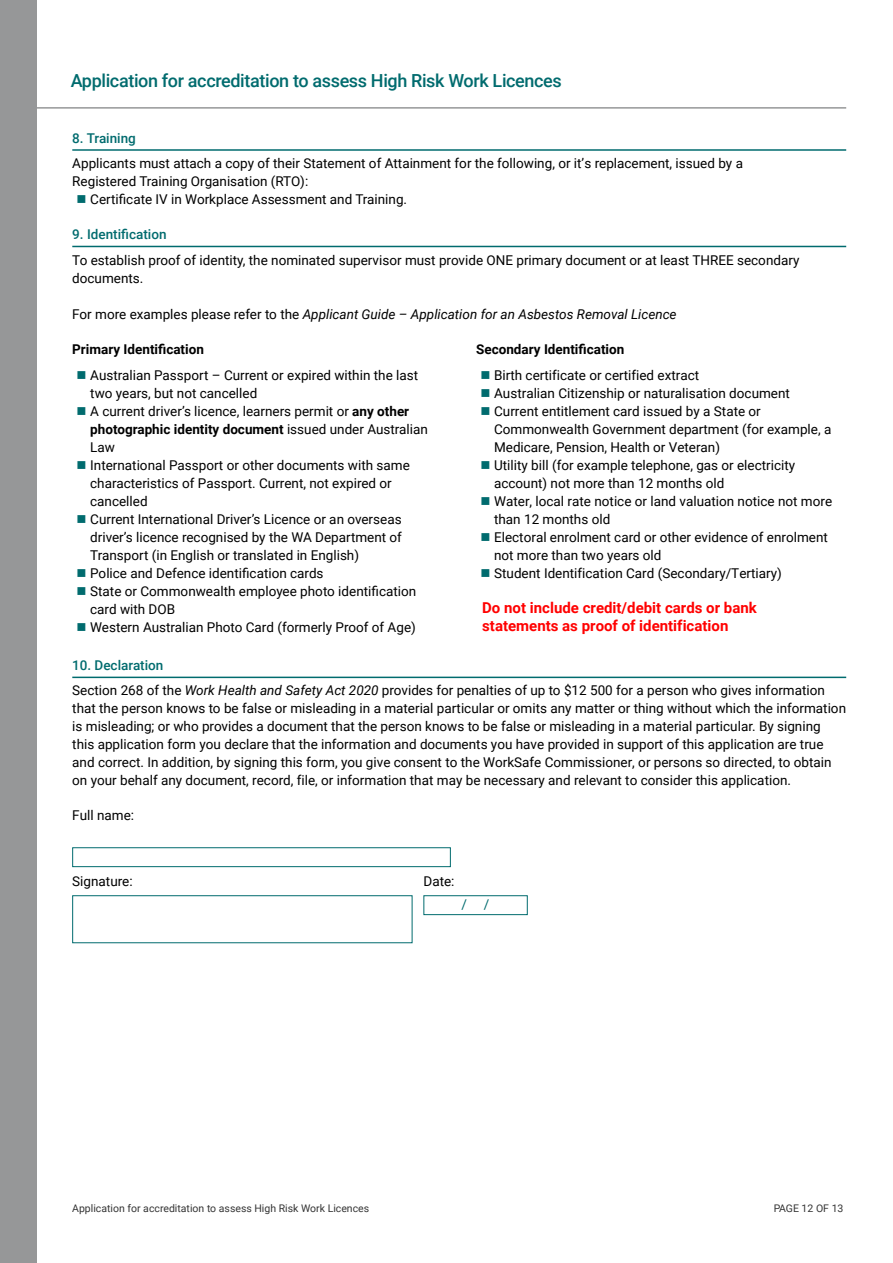
<style>
.page{position:relative;width:893px;height:1263px;background:#fff}
.page>*{position:absolute;margin:0;border:0;box-sizing:border-box;transform-origin:0 0}
.t1{font:500 18px "Roboto";letter-spacing:-.02em;color:#006b6e}
.t2{font:700 15px/18px "Roboto";color:#f00}
.t3{font:13.5px/18px "Roboto";color:#000}
.t4{font:italic 13.5px "Roboto";color:#000}
.t5{font:700 13.5px "Roboto";color:#000}
.t6{font:500 13.5px "Roboto";color:#006b6e}
.t7{font:13.5px "Roboto";color:#006b6e}
.t8{font:10.5px "Roboto";color:#000}
.s1{font-style:normal}
.s2{font-weight:700}
.s3{font-weight:500;color:#006b6e}
.s4{font-style:italic}
</style>
<div class="page">
<div style="left:1px;top:0;width:36px;height:1263px;background:#969798"></div>
<hr style="left:26px;top:107px;width:820px;height:2px;background:#969798">
<hr style="left:72px;top:246px;width:774px;height:1px;background:#006b6e">
<hr style="left:72px;top:149px;width:774px;height:2px;background:#006b6e">
<hr style="left:72px;top:677px;width:774px;height:1px;background:#006b6e">
<div style="left:72px;top:847px;width:379px;height:20px;border:1px solid #006b6e"></div>
<div style="left:423px;top:895px;width:105px;height:20px;border:1px solid #006b6e"></div>
<div style="left:72px;top:895px;width:340px;height:48px;border:1px solid #006b6e"></div>
<h1 class="t1" style="left:71px;top:68px;width:493px">Application for accreditation to assess High Risk Work Licences</h1>
<p class="t6" style="left:72px;top:129px;width:65px">8. Training</p>
<p class="t3" style="left:72px;top:154px;width:672px">Applicants must attach a copy of their Statement of Attainment for the following, or it’s replacement, issued by a</p>
<p class="t3" style="left:72px;top:172px;width:237px">Registered Training Organisation (RTO):</p>
<p class="t3" style="left:90px;top:190px;width:318px">Certificate IV in Workplace Assessment and Training.</p>
<p class="t6" style="left:72px;top:225px;width:96px">9. Identification</p>
<p class="t3" style="left:72px;top:251px;width:729px">To establish proof of identity, the nominated supervisor must provide ONE primary document or at least THREE secondary documents.</p>
<p class="t4" style="left:72px;top:305px;width:606px"><span class="s1">For more examples please refer to the</span> Applicant Guide – Application for an Asbestos Removal Licence</p>
<p class="t5" style="left:72px;top:339px;width:133px">Primary Identification</p>
<p class="t3" style="left:90px;top:366px;width:339px">Australian Passport – Current or expired within the last two years, but not cancelled<br>A current driver’s licence, learners permit or <span class="s2">any other photographic identity document</span> issued under Australian Law<br>International Passport or other documents with same characteristics of Passport. Current, not expired or cancelled<br>Current International Driver’s Licence or an overseas driver’s licence recognised by the WA Department of Transport (in English or translated in English)<br>Police and Defence identification cards<br>State or Commonwealth employee photo identification card with DOB<br>Western Australian Photo Card (formerly Proof of Age)</p>
<p class="t5" style="left:476px;top:339px;width:150px">Secondary Identification</p>
<p class="t3" style="left:494px;top:366px;width:340px">Birth certificate or certified extract<br>Australian Citizenship or naturalisation document Current entitlement card issued by a State or Commonwealth Government department (for example, a Medicare, Pension, Health or Veteran)<br>Utility bill (for example telephone, gas or electricity account) not more than 12 months old<br>Water, local rate notice or land valuation notice not more than 12 months old<br>Electoral enrolment card or other evidence of enrolment not more than two years old<br>Student Identification Card (Secondary/Tertiary)</p>
<p class="t2" style="left:482px;top:598px;width:276px">Do not include credit/debit cards or bank statements as proof of identification</p>
<p class="t3" style="left:72px;top:652px;width:754px;line-height:24.6px"><span class="s3">10. Declaration<br></span>Section 268 of the <span class="s4">Work Health and Safety Act 2020</span> provides for penalties of up to $12 500 for a person who gives information</p>
<p class="t3" style="left:72px;top:698px;width:775px">that the person knows to be false or misleading in a material particular or omits any matter or thing without which the information is misleading; or who provides a document that the person knows to be false or misleading in a material particular. By signing this application form you declare that the information and documents you have provided in support of this application are true and correct. In addition, by signing this form, you give consent to the WorkSafe Commissioner, or persons so directed, to obtain on your behalf any document, record, file, or information that may be necessary and relevant to consider this application.</p>
<p class="t3" style="left:72px;top:805px;width:63px">Full name:</p>
<p class="t3" style="left:72px;top:871px;width:62px">Signature:</p>
<p class="t3" style="left:423px;top:871px;width:33px">Date:</p>
<p class="t7" style="left:462px;top:895px;width:29px">/ /</p>
<p class="t8" style="left:72px;top:1201px;width:299px">Application for accreditation to assess High Risk Work Licences</p>
<p class="t8" style="left:773px;top:1201px;width:72px">PAGE 12 OF 13</p>
</div>
